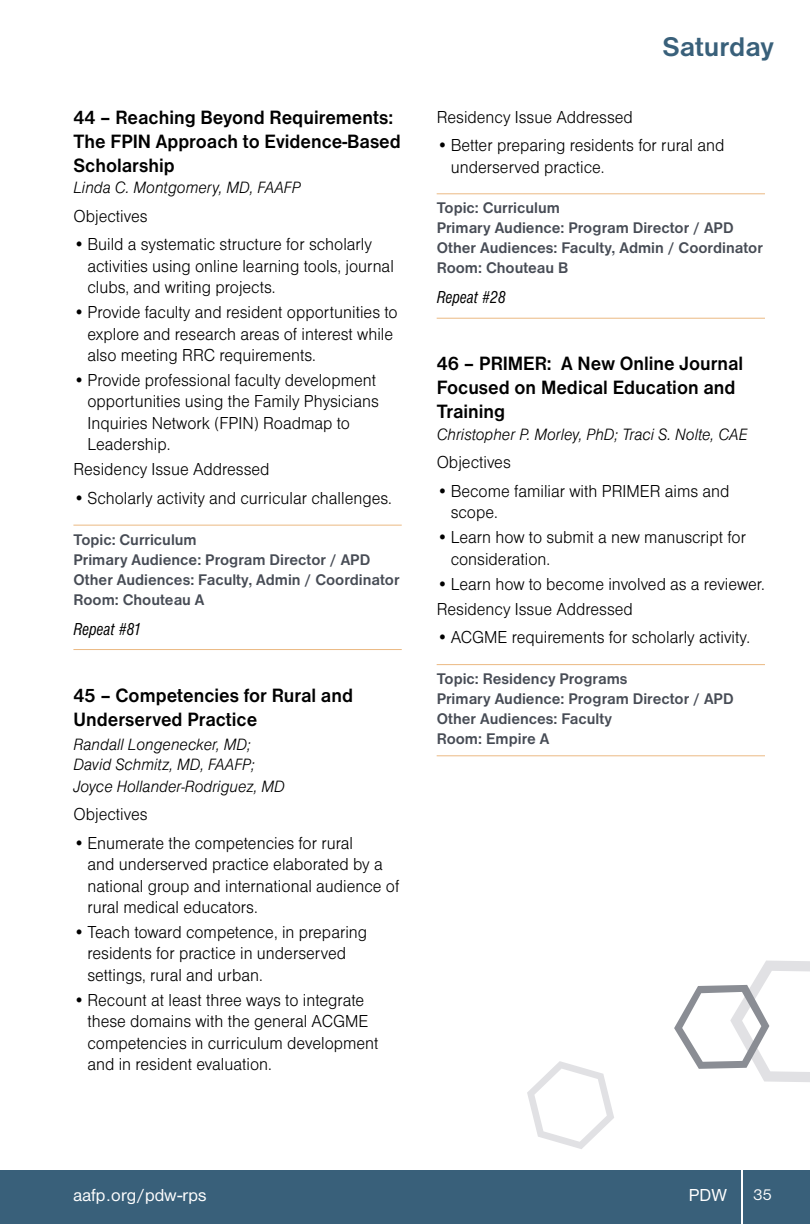
<style>
.page{position:relative;width:810px;height:1224px;background:#fff}
.page>*{position:absolute;margin:0;border:0;box-sizing:border-box;transform-origin:0 0}
.t1{font:700 28px "Nimbus San D";color:#39607a}
.t2{font:700 20px/24px "Nimbus San D";color:#000;scale:.95 1}
.t3{font:18px/21.4px "Nimbus San D Ligh";color:#000;scale:.95 1}
.t4{font:18px "Nimbus San D";letter-spacing:.01em;color:#fff}
.t5{font:italic condensed 18px "Nimbus San D";color:#000;scale:.95 1}
.t6{font:17px/21px "Nimbus San D Ligh Ital";color:#000;scale:.95 1}
.t7{font:16.4px "Nimbus San D";color:#fff}
.t8{font:700 16px/20px "Nimbus San D";color:#474c55}
</style>
<div class="page">
<div style="left:0;top:1170px;width:740px;height:54px;background:#39607a"></div>
<div style="left:743px;top:1170px;width:67px;height:54px;background:#39607a"></div>
<svg style="left:527px;top:1061px;width:87px;height:88px"></svg>
<svg style="left:674px;top:961px;width:136px;height:121px"></svg>
<hr style="left:437px;top:193px;width:328px;height:1px;background:#ebb983">
<hr style="left:437px;top:318px;width:328px;height:1px;background:#ebb983">
<hr style="left:437px;top:664px;width:328px;height:1px;background:#ebb983">
<hr style="left:437px;top:755px;width:328px;height:1px;background:#ebb983">
<hr style="left:73px;top:525px;width:329px;height:1px;background:#ebb983">
<hr style="left:73px;top:649px;width:329px;height:1px;background:#ebb983">
<p class="t2" style="left:73px;top:105px;width:346px">44 – Reaching Beyond Requirements:<br>The FPIN Approach to Evidence-Based<br>Scholarship</p>
<p class="t6" style="left:73px;top:177px;width:241px">Linda C. Montgomery, MD, FAAFP</p>
<p class="t3" style="left:73px;top:205px;width:80px">Objectives</p>
<p class="t3" style="left:87px;top:234px;width:324px;text-indent:-14px">•Build a systematic structure for scholarly activities using online learning tools, journal clubs, and writing projects.</p>
<p class="t3" style="left:87px;top:301px;width:328px;text-indent:-14px">•Provide faculty and resident opportunities to explore and research areas of interest while also meeting RRC requirements.</p>
<p class="t3" style="left:87px;top:369px;width:308px;text-indent:-14px">•Provide professional faculty development opportunities using the Family Physicians Inquiries Network (FPIN) Roadmap to Leadership.</p>
<p class="t3" style="left:73px;top:458px;width:208px">Residency Issue Addressed</p>
<p class="t3" style="left:73px;top:487px;width:337px">•Scholarly activity and curricular challenges.</p>
<p class="t8" style="left:73px;top:529px;width:328px">Topic: Curriculum<br>Primary Audience: Program Director / APD<br>Other Audiences: Faculty, Admin / Coordinator<br>Room: Chouteau A</p>
<p class="t5" style="left:73px;top:619px;width:71px">Repeat #81</p>
<p class="t2" style="left:73px;top:683px;width:296px">45 – Competencies for Rural and<br>Underserved Practice</p>
<p class="t6" style="left:73px;top:733px;width:224px">Randall Longenecker, MD;<br>David Schmitz, MD, FAAFP;<br>Joyce Hollander-Rodriguez, MD</p>
<p class="t3" style="left:73px;top:803px;width:80px">Objectives</p>
<p class="t3" style="left:87px;top:832px;width:330px;text-indent:-14px">•Enumerate the competencies for rural<br>and underserved practice elaborated by a national group and international audience of rural medical educators.</p>
<p class="t3" style="left:87px;top:921px;width:296px;text-indent:-14px">•Teach toward competence, in preparing residents for practice in underserved settings, rural and urban.</p>
<p class="t3" style="left:87px;top:989px;width:308px;text-indent:-14px">•Recount at least three ways to integrate these domains with the general ACGME competencies in curriculum development and in resident evaluation.</p>
<h1 class="t1" style="left:663px;top:31px;width:113px">Saturday</h1>
<p class="t3" style="left:437px;top:106px;width:208px">Residency Issue Addressed</p>
<p class="t3" style="left:451px;top:134px;width:290px;text-indent:-14px">•Better preparing residents for rural and underserved practice.</p>
<p class="t8" style="left:437px;top:198px;width:328px">Topic: Curriculum<br>Primary Audience: Program Director / APD<br>Other Audiences: Faculty, Admin / Coordinator<br>Room: Chouteau B</p>
<p class="t5" style="left:437px;top:288px;width:74px">Repeat #28</p>
<p class="t2" style="left:437px;top:351px;width:324px">46 – PRIMER: A New Online Journal<br>Focused on Medical Education and<br>Training</p>
<p class="t6" style="left:437px;top:423px;width:329px">Christopher P. Morley, PhD; Traci S. Nolte, CAE</p>
<p class="t3" style="left:437px;top:451px;width:80px">Objectives</p>
<p class="t3" style="left:451px;top:480px;width:295px;text-indent:-14px">•Become familiar with PRIMER aims and scope.</p>
<p class="t3" style="left:451px;top:526px;width:312px;text-indent:-14px">•Learn how to submit a new manuscript for consideration.</p>
<p class="t3" style="left:437px;top:571px;width:347px;line-height:25px">•Learn how to become involved as a reviewer.<br>Residency Issue Addressed</p>
<p class="t3" style="left:437px;top:626px;width:331px">•ACGME requirements for scholarly activity.</p>
<p class="t8" style="left:437px;top:669px;width:298px">Topic: Residency Programs<br>Primary Audience: Program Director / APD<br>Other Audiences: Faculty<br>Room: Empire A</p>
<p class="t4" style="left:73px;top:1185px;width:135px">aafp.org/pdw-rps</p>
<p class="t4" style="left:689px;top:1185px;width:39px">PDW</p>
<p class="t7" style="left:753px;top:1186px;width:20px">35</p>
</div>
